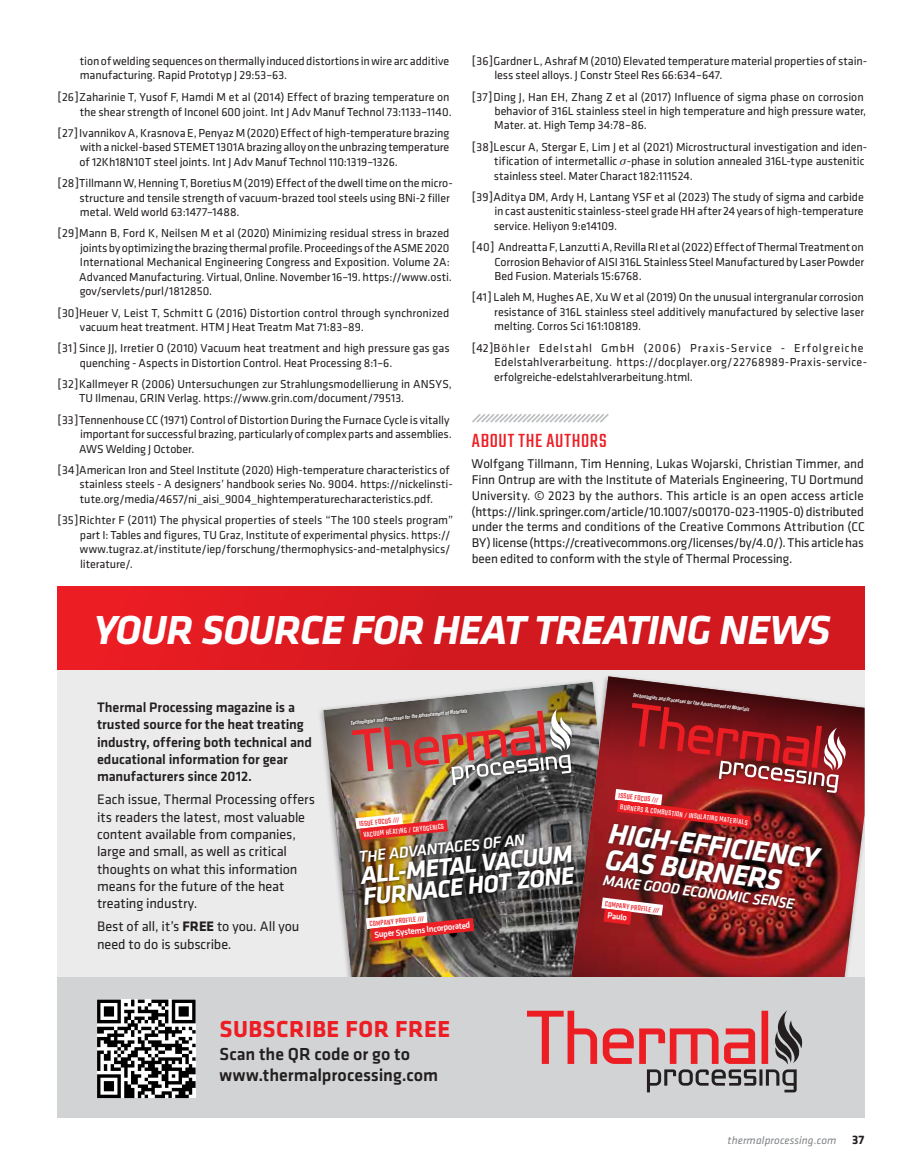
<style>
.page{position:relative;width:905px;height:1175px;background:#fff}
.page>*{position:absolute;margin:0;border:0;box-sizing:border-box;transform-origin:0 0}
.t1{font:italic 700 42px "Klavika Basic";letter-spacing:-.02em;color:#fff}
.t2{font:italic 700 29.7px/26.1px "Klavika Basic";color:#fff}
.t3{font:italic 700 25.2px/21.6px "Klavika Basic";color:#fff}
.t4{font:700 24px "Klavika Basic";letter-spacing:.02em;color:#ed1d24}
.t5{font:21px "Teko";letter-spacing:.035em;color:#ed1d24}
.t6{font:500 18px/21px "Klavika Basic";letter-spacing:-.005em;color:#231f20}
.t7{font:italic 500 16.2px "Klavika Basic";color:#fff}
.t8{font:italic 500 15.3px "Klavika Basic";color:#fff}
.t9{font:14.25px/17.2px "Klavika Basic";letter-spacing:-.01em;color:#231f20}
.t10{font:500 14.25px/17.2px "Klavika Basic";letter-spacing:-.005em;color:#231f20}
.t11{font:13.2px/15.8px "Klavika Basic";letter-spacing:-.005em;color:#231f20;text-align:justify}
.t12{font:12px/14.4px "Klavika Basic";letter-spacing:-.005em;color:#231f20}
.t13{font:12px/14.5px "Klavika Basic";letter-spacing:.03em;color:#231f20}
.t14{font:italic 11.25px "Klavika Basic";letter-spacing:.01em;color:#808285}
.t15{font:500 9px "Klavika Basic";color:#fff}
.t16{font:8.1px "Teko";color:#fff}
.t17{font:8.1px "Teko";color:#ec2027}
.t18{font:8.1px "Teko";color:#ed1d24}
.t19{font:5.4px "Trade Gothic LT Std Bd Cn 20 Obl";color:#fff}
.s1{font-weight:700}
.s2{font-size:6.3px}
.s3{font-size:6.6px}
.s4{font-weight:500;font-size:6.3px}
.s5{font-size:6.45px}
.s6{font-weight:700;font-style:normal;font-size:12.75px;color:#231f20}
</style>
<div class="page">
<svg style="left:472px;top:414px;width:137px;height:9px"></svg>
<div style="left:57px;top:662px;width:807px;height:351px;background:#ebebec"></div>
<img style="left:343px;top:941px;width:216px;height:24px">
<svg style="left:565px;top:941px;width:286px;height:36px;background:#8c1f22"></svg>
<img style="left:323px;top:676px;width:541px;height:265px">
<div style="left:57px;top:977px;width:807px;height:141px;background:#d1d3d4"></div>
<svg style="left:57px;top:586px;width:807px;height:83px;background:#d81a20"></svg>
<svg style="left:346px;top:965px;width:461px;height:127px"></svg>
<svg style="left:97px;top:999px;width:98px;height:99px;background:#777"></svg>
<p class="t12" style="left:80px;top:53px;width:371px">tion of welding sequences on thermally induced distortions in wire arc additive manufacturing. Rapid Prototyp J 29:53–63.</p>
<p class="t12" style="left:57px;top:90px;width:396px;text-align:right">[26]Zaharinie T, Yusof F, Hamdi M et al (2014) Effect of brazing temperature on the shear strength of Inconel 600 joint. Int J Adv Manuf Technol 73:1133–1140.</p>
<p class="t12" style="left:80px;top:125px;width:371px;text-align:justify;text-indent:-22px">[27]Ivannikov A, Krasnova E, Penyaz M (2020) Effect of high-temperature brazing with a nickel-based STEMET 1301A brazing alloy on the unbrazing temperature of 12Kh18N10T steel joints. Int J Adv Manuf Technol 110:1319–1326.</p>
<p class="t12" style="left:79px;top:176px;width:375px;text-indent:-22px">[28]Tillmann W, Henning T, Boretius M (2019) Effect of the dwell time on the micro&shy;structure and tensile strength of vacuum-brazed tool steels using BNi-2 filler metal. Weld world 63:1477–1488.</p>
<p class="t12" style="left:79px;top:226px;width:374px;text-indent:-22px">[29]Mann B, Ford K, Neilsen M et al (2020) Minimizing residual stress in brazed joints by optimizing the brazing thermal profile. Proceedings of the ASME 2020<br>International Mechanical Engineering Congress and Exposition. Volume 2A:<br>Advanced Manufacturing. Virtual, Online. November 16–19. https://www.osti. gov/servlets/purl/1812850.</p>
<p class="t12" style="left:80px;top:305px;width:371px;text-indent:-23px">[30]Heuer V, Leist T, Schmitt G (2016) Distortion control through synchronized vacuum heat treatment. HTM J Heat Treatm Mat 71:83–89.</p>
<p class="t12" style="left:80px;top:341px;width:371px;text-indent:-22px">[31] Since JJ, Irretier O (2010) Vacuum heat treatment and high pressure gas gas quenching - Aspects in Distortion Control. Heat Processing 8:1–6.</p>
<p class="t12" style="left:79px;top:376px;width:374px;text-indent:-22px">[32]Kallmeyer R (2006) Untersuchungen zur Strahlungsmodellierung in ANSYS,<br>TU Ilmenau, GRIN Verlag. https://www.grin.com/document/79513.</p>
<p class="t12" style="left:79px;top:412px;width:374px;text-indent:-22px">[33]Tennenhouse CC (1971) Control of Distortion During the Furnace Cycle is vitally important for successful brazing, particularly of complex parts and assemblies.<br>AWS Welding J October.</p>
<p class="t12" style="left:79px;top:462px;width:375px;text-indent:-22px">[34]American Iron and Steel Institute (2020) High-temperature characteristics of stainless steels - A designers’ handbook series No. 9004. https://nickelinsti&shy;tute.org/media/4657/ni_aisi_9004_hightemperaturecharacteristics.pdf.</p>
<p class="t12" style="left:80px;top:512px;width:375px;text-indent:-22px">[35]Richter F (2011) The physical properties of steels “The 100 steels program” part I: Tables and figures, TU Graz, Institute of experimental physics. https:// www.tugraz.at/institute/iep/forschung/thermophysics-and-metalphysics/ literature/.</p>
<p class="t12" style="left:494px;top:53px;width:374px;text-indent:-23px">[36]Gardner L, Ashraf M (2010) Elevated temperature material properties of stain&shy;less steel alloys. J Constr Steel Res 66:634–647.</p>
<p class="t12" style="left:494px;top:89px;width:373px;text-indent:-23px">[37]Ding J, Han EH, Zhang Z et al (2017) Influence of sigma phase on corrosion behavior of 316L stainless steel in high temperature and high pressure water,<br>Mater. at. High Temp 34:78–86.</p>
<p class="t12" style="left:494px;top:139px;width:375px;text-indent:-22px">[38]Lescur A, Stergar E, Lim J et al (2021) Microstructural investigation and iden&shy;tification of intermetallic ▲-phase in solution annealed 316L-type austenitic stainless steel. Mater Charact 182:111524.</p>
<p class="t12" style="left:494px;top:189px;width:371px;text-align:justify;text-indent:-22px">[39]Aditya DM, Ardy H, Lantang YSF et al (2023) The study of sigma and carbide in cast austenitic stainless-steel grade HH after 24 years of high-temperature service. Heliyon 9:e14109.</p>
<p class="t12" style="left:494px;top:239px;width:371px;text-align:justify;text-indent:-23px">[40] Andreatta F, Lanzutti A, Revilla RI et al (2022) Effect of Thermal Treatment on Corrosion Behavior of AISI 316L Stainless Steel Manufactured by Laser Powder Bed Fusion. Materials 15:6768.</p>
<p class="t12" style="left:494px;top:290px;width:371px;text-align:justify;text-indent:-22px">[41] Laleh M, Hughes AE, Xu W et al (2019) On the unusual intergranular corrosion resistance of 316L stainless steel additively manufactured by selective laser melting. Corros Sci 161:108189.</p>
<p class="t13" style="left:494px;top:340px;width:374px;text-indent:-22px">[42]Böhler Edelstahl GmbH (2006) Praxis-Service - Erfolgreiche<br>Edelstahlverarbeitung. https://docplayer.org/22768989-Praxis-service&shy;erfolgreiche-edelstahlverarbeitung.html.</p>
<h3 class="t5" style="left:471px;top:428px;width:136px">ABOUT THE AUTHORS</h3>
<p class="t11" style="left:471px;top:456px;width:395px">Wolfgang Tillmann, Tim Henning, Lukas Wojarski, Christian Timmer, and Finn Ontrup are with the Institute of Materials Engineering, TU Dortmund University. © 2023 by the authors. This article is an open access article (https://link.springer.com/article/10.1007/s00170-023-11905-0) distributed under the terms and conditions of the Creative Commons Attribution (CC BY) license (https://creativecommons.org/licenses/by/4.0/). This article has been edited to conform with the style of Thermal Processing.</p>
<h1 class="t1" style="left:94px;top:600px;width:738px">YOUR SOURCE FOR HEAT TREATING NEWS</h1>
<p class="t10" style="left:97px;top:698px;width:216px">Thermal Processing magazine is a trusted source for the heat treating industry, offering both technical and educational information for gear manufacturers since 2012.</p>
<p class="t9" style="left:97px;top:790px;width:219px">Each issue, Thermal Processing offers its readers the latest, most valuable content available from companies, large and small, as well as critical thoughts on what this information means for the future of the heat treating industry.</p>
<p class="t9" style="left:97px;top:917px;width:204px">Best of all, it’s <span class="s1">FREE</span> to you. All you need to do is subscribe.</p>
<p class="t19" style="left:350px;top:719px;width:119px;rotate:-6deg">Technologies and Processes for the Advancement of Materials</p>
<p class="t19" style="left:633px;top:691px;width:119px;rotate:7deg">Technologies and Processes for the Advancement of Materials</p>
<p class="t17" style="left:358px;top:819px;width:42px;rotate:-6deg">ISSUE FOCUS <span class="s2">///</span></p>
<p class="t16" style="left:363px;top:830px;width:82px;rotate:-6deg">VACUUM HEATING <span class="s3">/</span> CRYOGENICS</p>
<h3 class="t7" style="left:358px;top:846px;width:168px;rotate:-6deg">THE ADVANTAGES OF AN</h3>
<h3 class="t3" style="left:360px;top:864px;width:214px;rotate:-6deg">ALL-METAL VACUUM<br>FURNACE HOT ZONE</h3>
<p class="t17" style="left:369px;top:919px;width:56px;rotate:-6deg">COMPANY PROFILE <span class="s4">///</span></p>
<p class="t15" style="left:374px;top:928px;width:98px;rotate:-6deg">Super Systems Incorporated</p>
<p class="t18" style="left:619px;top:791px;width:42px;rotate:7deg">ISSUE FOCUS <span class="s2">///</span></p>
<p class="t16" style="left:620px;top:802px;width:130px;rotate:7deg">BURNERS &amp; COMBUSTION <span class="s5">/</span> INSULATING MATERIALS</p>
<h2 class="t2" style="left:610px;top:818px;width:212px;rotate:7deg">HIGH-EFFICIENCY<br>GAS BURNERS</h2>
<p class="t8" style="left:604px;top:870px;width:194px;rotate:7deg">MAKE GOOD ECONOMIC SENSE</p>
<p class="t18" style="left:605px;top:899px;width:56px;rotate:7deg">COMPANY PROFILE <span class="s4">///</span></p>
<p class="t15" style="left:608px;top:909px;width:21px;rotate:7deg">Paulo</p>
<h3 class="t4" style="left:220px;top:1012px;width:232px">SUBSCRIBE FOR FREE</h3>
<h3 class="t6" style="left:220px;top:1043px;width:220px">Scan the QR code or go to www.thermalprocessing.com</h3>
<p class="t14" style="left:727px;top:1133px;width:138px">thermalprocessing.com <span class="s6">37</span></p>
</div>
